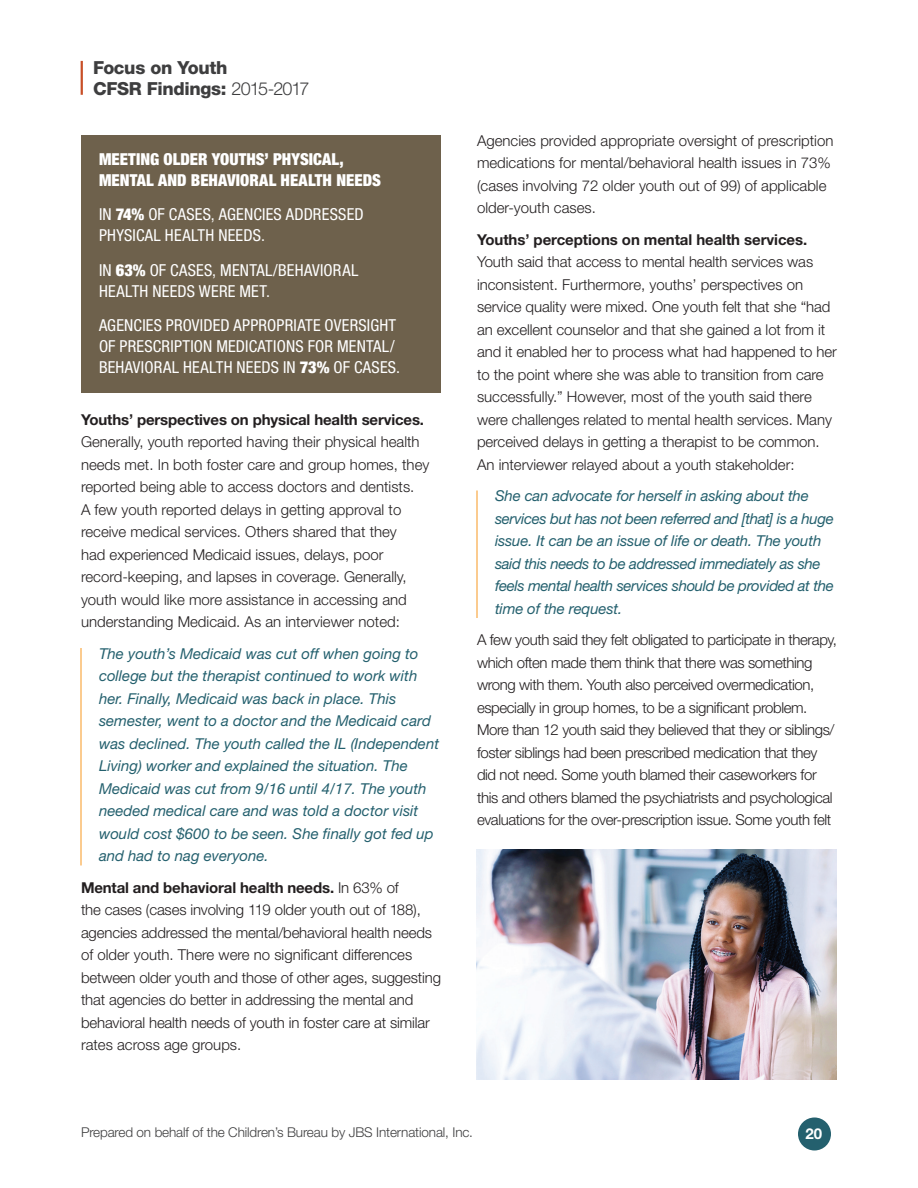
<style>
.page{position:relative;width:918px;height:1188px;background:#fff}
.page>*{position:absolute;margin:0;border:0;box-sizing:border-box;transform-origin:0 0}
.t1{font:800 18px/21px "Helvetica Neue LT Std";letter-spacing:-.02em;color:#3e3e3f}
.t2{font:condensed 16.5px/21px "Helvetica Neue LT Std";letter-spacing:.01em;color:#fff}
.t3{font:900 condensed 16.5px/21px "Helvetica Neue LT Std";color:#fff}
.t4{font:300 15px/22.5px "Helvetica Neue LT Std";letter-spacing:-.005em;color:#231f20}
.t5{font:300 15px/22.5px "Helvetica Neue LT Std";letter-spacing:-.025em;color:#231f20}
.t6{font:italic 15px/22.5px "Helvetica Neue LT Std";color:#24606e}
.t7{font:italic 15px/22.5px "Helvetica Neue LT Std";letter-spacing:-.025em;color:#24606e}
.t8{font:700 15px "Helvetica Neue LT Std";letter-spacing:-.01em;color:#231f20}
.t9{font:700 15px "Helvetica Neue LT Std";color:#fff}
.t10{font:300 13.5px "Helvetica Neue LT Std";letter-spacing:-.01em;color:#3e3e3f}
.s1{font-weight:300}
.s2{font-weight:900}
.s3{font-weight:700}
</style>
<div class="page">
<hr style="left:81px;top:61px;width:2px;height:34px;background:#c84f27">
<div style="left:798px;top:1118px;width:33px;height:32px;background:#24606e;border-radius:50%"></div>
<hr style="left:80px;top:648px;width:2px;height:217px;background:#f9a43a">
<div style="left:81px;top:135px;width:360px;height:258px;background:#6e614c"></div>
<hr style="left:476px;top:490px;width:2px;height:128px;background:#f9a43a">
<img style="left:477px;top:849px;width:360px;height:231px">
<p class="t1" style="left:93px;top:57px;width:218px">Focus on Youth<br>CFSR Findings: <span class="s1">2015-2017</span></p>
<p class="t3" style="left:99px;top:148px;width:283px">MEETING OLDER YOUTHS’ PHYSICAL,<br>MENTAL AND BEHAVIORAL HEALTH NEEDS</p>
<p class="t2" style="left:99px;top:204px;width:266px">IN <span class="s2">74%</span> OF CASES, AGENCIES ADDRESSED<br>PHYSICAL HEALTH NEEDS.</p>
<p class="t2" style="left:99px;top:259px;width:261px">IN <span class="s2">63%</span> OF CASES, MENTAL/BEHAVIORAL<br>HEALTH NEEDS WERE MET.</p>
<p class="t2" style="left:99px;top:315px;width:303px">AGENCIES PROVIDED APPROPRIATE OVERSIGHT<br>OF PRESCRIPTION MEDICATIONS FOR MENTAL/<br>BEHAVIORAL HEALTH NEEDS IN <span class="s2">73%</span> OF CASES.</p>
<p class="t8" style="left:81px;top:410px;width:345px">Youths’ perspectives on physical health services.</p>
<p class="t4" style="left:81px;top:430px;width:350px">Generally, youth reported having their physical health needs met. In both foster care and group homes, they reported being able to access doctors and dentists.<br>A few youth reported delays in getting approval to receive medical services. Others shared that they<br>had experienced Medicaid issues, delays, poor record-keeping, and lapses in coverage. Generally, youth would like more assistance in accessing and understanding Medicaid. As an interviewer noted:</p>
<p class="t6" style="left:99px;top:642px;width:342px">The youth’s Medicaid was cut off when going to college but the therapist continued to work with her. Finally, Medicaid was back in place. This semester, went to a doctor and the Medicaid card was declined. The youth called the IL (Independent Living) worker and explained the situation. The Medicaid was cut from 9/16 until 4/17. The youth needed medical care and was told a doctor visit would cost $600 to be seen. She finally got fed up and had to nag everyone.</p>
<p class="t4" style="left:81px;top:876px;width:362px"><span class="s3">Mental and behavioral health needs.</span> In 63% of<br>the cases (cases involving 119 older youth out of 188), agencies addressed the mental/behavioral health needs of older youth. There were no significant differences between older youth and those of other ages, suggesting that agencies do better in addressing the mental and behavioral health needs of youth in foster care at similar rates across age groups.</p>
<p class="t4" style="left:477px;top:129px;width:358px">Agencies provided appropriate oversight of prescription medications for mental/behavioral health issues in 73% (cases involving 72 older youth out of 99) of applicable older-youth cases.</p>
<p class="t8" style="left:477px;top:230px;width:332px">Youths’ perceptions on mental health services.</p>
<p class="t4" style="left:477px;top:250px;width:362px">Youth said that access to mental health services was inconsistent. Furthermore, youths’ perspectives on service quality were mixed. One youth felt that she “had an excellent counselor and that she gained a lot from it and it enabled her to process what had happened to her to the point where she was able to transition from care successfully.” However, most of the youth said there were challenges related to mental health services. Many perceived delays in getting a therapist to be common.<br>An interviewer relayed about a youth stakeholder:</p>
<p class="t7" style="left:495px;top:484px;width:340px">She can advocate for herself in asking about the services but has not been referred and [that] is a huge issue. It can be an issue of life or death. The youth said this needs to be addressed immediately as she feels mental health services should be provided at the time of the request.</p>
<p class="t5" style="left:477px;top:628px;width:361px">A few youth said they felt obligated to participate in therapy, which often made them think that there was something wrong with them. Youth also perceived overmedication, especially in group homes, to be a significant problem.<br>More than 12 youth said they believed that they or siblings/ foster siblings had been prescribed medication that they did not need. Some youth blamed their caseworkers for this and others blamed the psychiatrists and psychological evaluations for the over-prescription issue. Some youth felt</p>
<p class="t10" style="left:81px;top:1124px;width:394px">Prepared on behalf of the Children’s Bureau by JBS International, Inc.</p>
<p class="t9" style="left:805px;top:1125px;width:18px">20</p>
</div>
